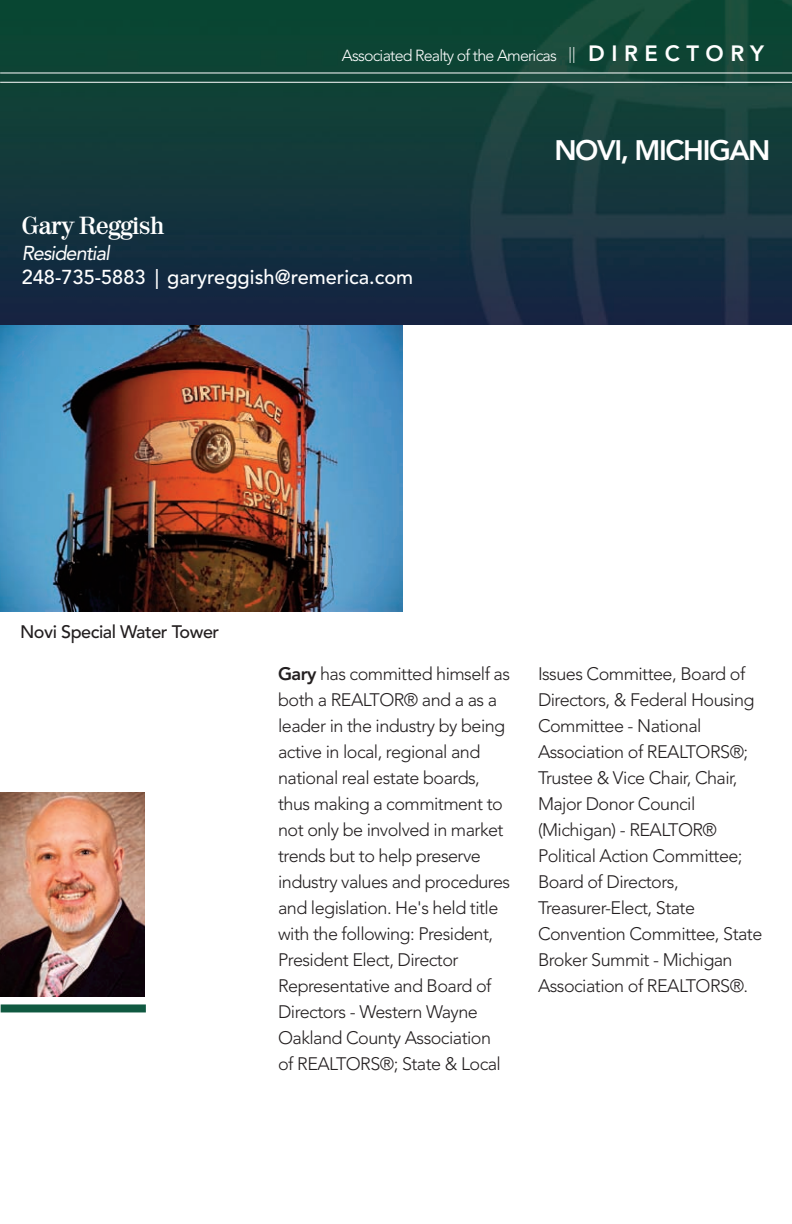
<style>
.page{position:relative;width:792px;height:1224px;background:#fff}
.page>*{position:absolute;margin:0;border:0;box-sizing:border-box;transform-origin:0 0}
.t1{font:800 28px "Avenir LT Std";letter-spacing:-.05em;color:#fff}
.t2{font:700 24px "Valencia";color:#fff}
.t3{font:500 20px "Avenir LT Std";color:#fff}
.t4{font:italic 20px "Avenir LT Std";letter-spacing:-.05em;color:#fff}
.t5{font:300 18px/26px "Avenir LT Std";letter-spacing:-.03em;color:#231f20}
.t6{font:500 18px "Avenir LT Std";letter-spacing:-.025em;color:#231f20}
.t7{font:300 16px "Avenir LT Std";letter-spacing:-.05em;color:#fff}
.s1{font-weight:800;font-size:22px}
.s2{font-weight:800}
</style>
<div class="page">
<img style="left:0;top:325px;width:402px;height:287px">
<img style="left:0;top:0;width:792px;height:325px">
<hr style="left:0;top:321px;width:402px;height:4px;background:#162342">
<hr style="left:0;top:73px;width:792px;height:1px;background:#fff">
<hr style="left:0;top:82px;width:792px;height:1px;background:#fff">
<div style="left:1px;top:1004px;width:145px;height:8px;background:#105941"></div>
<img style="left:1px;top:793px;width:144px;height:203px">
<p class="t7" style="left:342px;top:49px;width:424px">Associated Realty of the Americas || <span class="s1">D I R E C T O R Y</span></p>
<h2 class="t2" style="left:22px;top:216px;width:144px">Gary Reggish</h2>
<p class="t4" style="left:22px;top:245px;width:90px">Residential</p>
<p class="t3" style="left:22px;top:269px;width:393px">248-735-5883 | garyreggish@remerica.com</p>
<p class="t6" style="left:20px;top:625px;width:201px">Novi Special Water Tower</p>
<h1 class="t1" style="left:554px;top:139px;width:218px">NOVI, MICHIGAN</h1>
<p class="t5" style="left:278px;top:662px;width:234px"><span class="s2">Gary</span> has committed himself as both a REALTOR® and a as a leader in the industry by being active in local, regional and national real estate boards, thus making a commitment to not only be involved in market trends but to help preserve industry values and procedures and legislation. He's held title with the following: President,<br>President Elect, Director<br>Representative and Board of<br>Directors - Western Wayne<br>Oakland County Association of REALTORS®; State &amp; Local</p>
<p class="t5" style="left:538px;top:662px;width:226px">Issues Committee, Board of<br>Directors, &amp; Federal Housing<br>Committee - National<br>Association of REALTORS®;<br>Trustee &amp; Vice Chair, Chair,<br>Major Donor Council (Michigan) - REALTOR®<br>Political Action Committee;<br>Board of Directors,<br>Treasurer-Elect, State<br>Convention Committee, State<br>Broker Summit - Michigan<br>Association of REALTORS®.</p>
</div>
